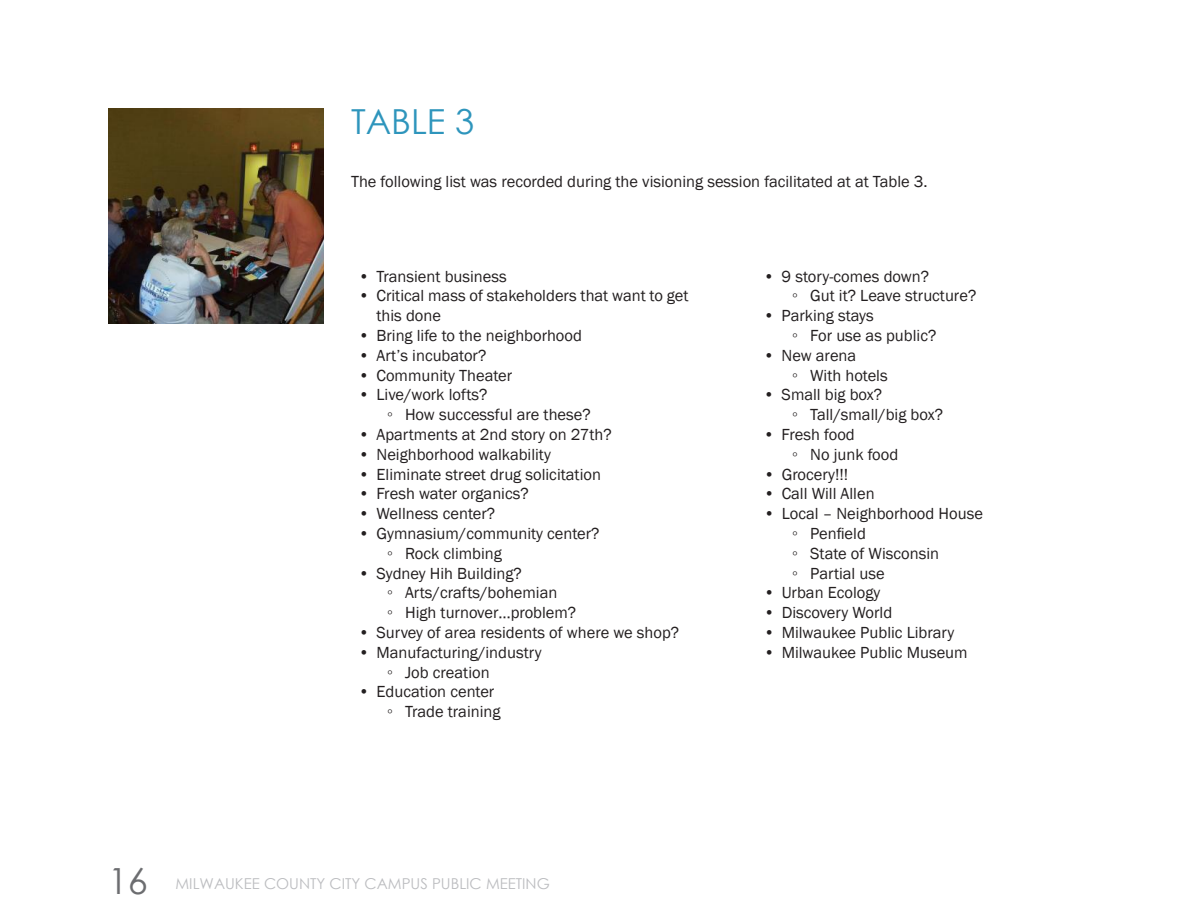
<style>
.page{position:relative;width:1188px;height:918px;background:#fff}
.page>*{position:absolute;margin:0;border:0;box-sizing:border-box;transform-origin:0 0}
.t1{font:36px "Century Gothic";color:#6c6d70}
.t2{font:34.5px "Century Gothic";color:#2e95bc}
.t3{font:16.5px/19.8px "Franklin Gothic";color:#231f20}
.t4{font:15px "Century Gothic";color:#bcbdc0}
</style>
<div class="page">
<img style="left:108px;top:108px;width:216px;height:216px">
<h2 class="t2" style="left:351px;top:97px;width:125px">TABLE 3</h2>
<p class="t3" style="left:351px;top:172px;width:578px">The following list was recorded during the visioning session facilitated at at Table 3.</p>
<p class="t3" style="left:358px;top:267px;width:150px">• Transient business</p>
<p class="t3" style="left:377px;top:286px;width:314px;text-indent:-18px">• Critical mass of stakeholders that want to get this done</p>
<p class="t3" style="left:358px;top:326px;width:225px">• Bring life to the neighborhood</p>
<p class="t3" style="left:358px;top:346px;width:129px">• Art’s incubator?</p>
<p class="t3" style="left:358px;top:366px;width:155px">• Community Theater</p>
<p class="t3" style="left:387px;top:385px;width:205px;text-indent:-29px">• Live/work lofts?<br>◦ How successful are these?</p>
<p class="t3" style="left:359px;top:425px;width:255px">• Apartments at 2nd story on 27th?</p>
<p class="t3" style="left:359px;top:445px;width:194px">• Neighborhood walkability</p>
<p class="t3" style="left:359px;top:465px;width:244px">• Eliminate street drug solicitation</p>
<p class="t3" style="left:359px;top:484px;width:172px">• Fresh water organics?</p>
<p class="t3" style="left:359px;top:504px;width:138px">• Wellness center?</p>
<p class="t3" style="left:387px;top:524px;width:214px;text-indent:-29px">• Gymnasium/community center? ◦ Rock climbing</p>
<p class="t3" style="left:387px;top:564px;width:191px;text-indent:-29px">• Sydney Hih Building?<br>◦ Arts/crafts/bohemian<br>◦ High turnover…problem?</p>
<p class="t3" style="left:359px;top:623px;width:322px">• Survey of area residents of where we shop?</p>
<p class="t3" style="left:387px;top:643px;width:156px;text-indent:-29px">• Manufacturing/industry ◦ Job creation</p>
<p class="t3" style="left:387px;top:682px;width:115px;text-indent:-29px">• Education center ◦ Trade training</p>
<h1 class="t1" style="left:108px;top:856px;width:41px">16</h1>
<p class="t4" style="left:176px;top:873px;width:376px">MILWAUKEE COUNTY CITY CAMPUS PUBLIC MEETING</p>
<p class="t3" style="left:792px;top:267px;width:186px;text-indent:-29px">• 9 story-comes down?<br>◦ Gut it? Leave structure?</p>
<p class="t3" style="left:792px;top:306px;width:146px;text-indent:-29px">• Parking stays<br>◦ For use as public?</p>
<p class="t3" style="left:792px;top:346px;width:97px;text-indent:-29px">• New arena<br>◦ With hotels</p>
<p class="t3" style="left:792px;top:385px;width:153px;text-indent:-29px">• Small big box?<br>◦ Tall/small/big box?</p>
<p class="t3" style="left:792px;top:425px;width:108px;text-indent:-29px">• Fresh food<br>◦ No junk food</p>
<p class="t3" style="left:764px;top:465px;width:86px">• Grocery!!!</p>
<p class="t3" style="left:764px;top:484px;width:112px">• Call Will Allen</p>
<p class="t3" style="left:792px;top:504px;width:192px;text-indent:-29px">• Local – Neighborhood House ◦ Penfield<br>◦ State of Wisconsin<br>◦ Partial use</p>
<p class="t3" style="left:764px;top:583px;width:118px">• Urban Ecology</p>
<p class="t3" style="left:764px;top:603px;width:130px">• Discovery World</p>
<p class="t3" style="left:764px;top:623px;width:192px">• Milwaukee Public Library</p>
<p class="t3" style="left:764px;top:643px;width:205px">• Milwaukee Public Museum</p>
</div>
